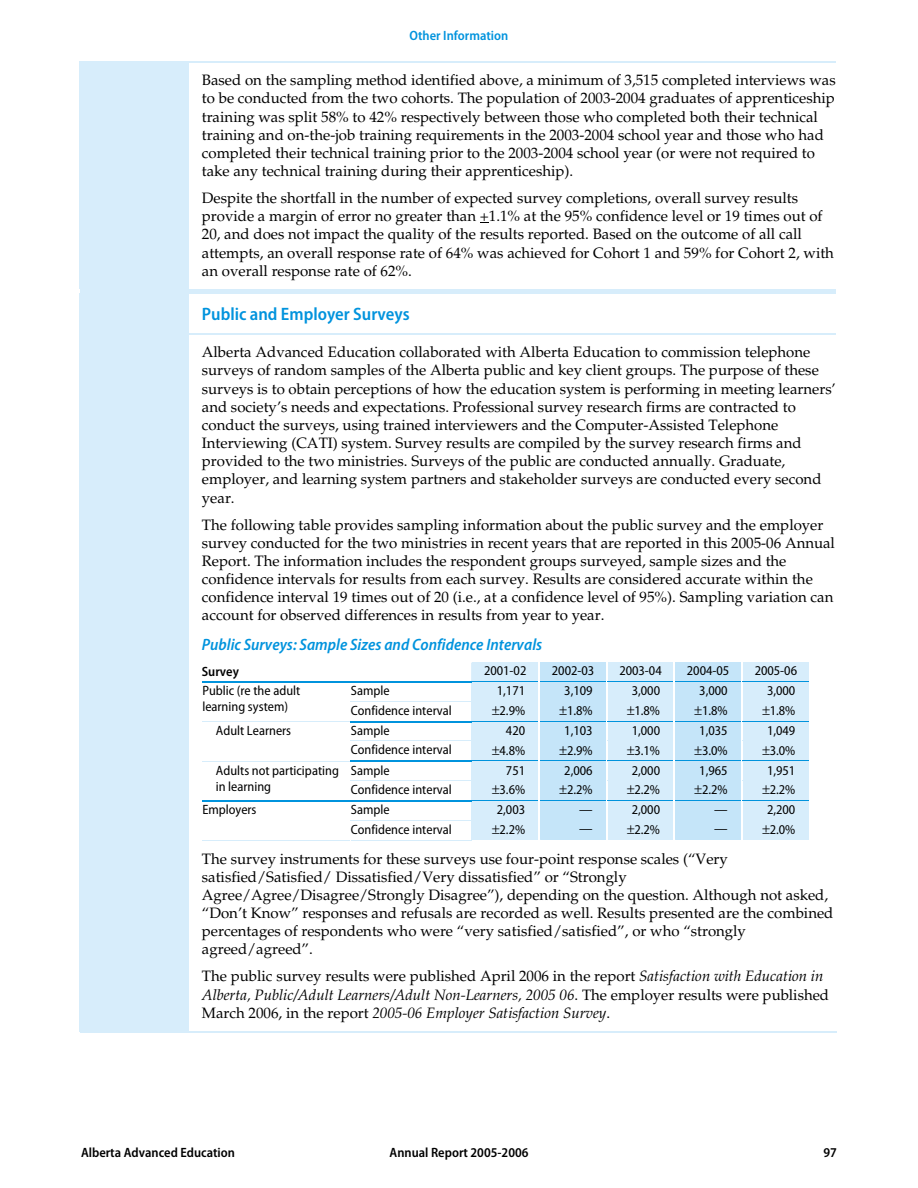
<style>
.page{position:relative;width:918px;height:1188px;background:#fff}
.page>*{position:absolute;margin:0;border:0;box-sizing:border-box;transform-origin:0 0}
.t1{font:600 semi-condensed 18px "Myriad Pro";color:#0093dd}
.t2{font:italic 600 semi-condensed 16.5px "Myriad Pro";color:#0093dd}
.t3{font:15px/18.1px "Palatino";color:#000}
.t4{font:italic 15px/18.1px "Palatino";color:#000}
.t5{font:semi-condensed 13.5px "Myriad Pro";color:#000}
.t6{font:600 semi-condensed 13.5px "Myriad Pro";color:#000}
.t7{font:600 semi-condensed 13.5px "Myriad Pro";color:#0093dd}
.s1{font-style:normal}
</style>
<div class="page">
<div style="left:81px;top:62px;width:107px;height:227px;background:#d7edfb"></div>
<hr style="left:80px;top:61px;width:108px;height:1px;background:#d7edfb">
<svg style="left:188px;top:61px;width:14px;height:1px"></svg>
<hr style="left:202px;top:61px;width:634px;height:1px;background:#d7edfb">
<hr style="left:80px;top:62px;width:1px;height:227px;background:#d7edfb">
<div style="left:81px;top:293px;width:107px;height:40px;background:#d7edfb"></div>
<hr style="left:80px;top:289px;width:126px;height:4px;background:#d7edfb">
<hr style="left:206px;top:289px;width:630px;height:4px;background:#d7edfb">
<hr style="left:80px;top:293px;width:1px;height:40px;background:#d7edfb">
<div style="left:81px;top:334px;width:107px;height:697px;background:#d7edfb"></div>
<div style="left:743px;top:663px;width:66px;height:18px;background:#d7edfb"></div>
<div style="left:743px;top:682px;width:66px;height:19px;background:#d7edfb"></div>
<hr style="left:202px;top:681px;width:269px;height:1px;background:#0093dd">
<hr style="left:743px;top:681px;width:66px;height:1px;background:#0093dd">
<div style="left:743px;top:701px;width:66px;height:20px;background:#d7edfb"></div>
<hr style="left:350px;top:701px;width:189px;height:1px;background:#d7edfb">
<div style="left:743px;top:722px;width:66px;height:19px;background:#d7edfb"></div>
<hr style="left:202px;top:721px;width:148px;height:1px;background:#d7edfb">
<hr style="left:350px;top:721px;width:121px;height:1px;background:#0093dd">
<hr style="left:743px;top:721px;width:66px;height:1px;background:#0093dd">
<div style="left:743px;top:741px;width:66px;height:20px;background:#d7edfb"></div>
<hr style="left:350px;top:741px;width:189px;height:1px;background:#d7edfb">
<div style="left:743px;top:762px;width:66px;height:18px;background:#d7edfb"></div>
<hr style="left:202px;top:761px;width:148px;height:1px;background:#d7edfb">
<hr style="left:350px;top:761px;width:121px;height:1px;background:#0093dd">
<hr style="left:743px;top:761px;width:66px;height:1px;background:#0093dd">
<div style="left:743px;top:781px;width:66px;height:20px;background:#d7edfb"></div>
<hr style="left:350px;top:780px;width:189px;height:1px;background:#d7edfb">
<hr style="left:743px;top:780px;width:66px;height:1px;background:#d7edfb">
<div style="left:743px;top:802px;width:66px;height:18px;background:#d7edfb"></div>
<hr style="left:202px;top:801px;width:269px;height:1px;background:#0093dd">
<hr style="left:743px;top:801px;width:66px;height:1px;background:#0093dd">
<div style="left:743px;top:820px;width:66px;height:20px;background:#d7edfb"></div>
<hr style="left:350px;top:820px;width:189px;height:1px;background:#d7edfb">
<hr style="left:202px;top:840px;width:148px;height:1px;background:#d7edfb">
<hr style="left:351px;top:840px;width:120px;height:1px;background:#d7edfb">
<hr style="left:81px;top:333px;width:107px;height:1px;background:#d7edfb">
<svg style="left:188px;top:333px;width:14px;height:1px"></svg>
<hr style="left:202px;top:333px;width:634px;height:1px;background:#d7edfb">
<hr style="left:80px;top:334px;width:1px;height:698px;background:#d7edfb">
<hr style="left:80px;top:1031px;width:108px;height:1px;background:#d7edfb">
<svg style="left:188px;top:1031px;width:13px;height:1px"></svg>
<hr style="left:201px;top:1031px;width:635px;height:1px;background:#d7edfb">
<svg style="left:471px;top:663px;width:272px;height:177px;background:#cae7f9"></svg>
<p class="t7" style="left:410px;top:27px;width:100px">Other Information</p>
<p class="t3" style="left:202px;top:73px;width:635px">Based on the sampling method identified above, a minimum of 3,515 completed interviews was to be conducted from the two cohorts. The population of 2003-2004 graduates of apprenticeship training was split 58% to 42% respectively between those who completed both their technical training and on-the-job training requirements in the 2003-2004 school year and those who had completed their technical training prior to the 2003-2004 school year (or were not required to take any technical training during their apprenticeship).</p>
<p class="t3" style="left:202px;top:191px;width:634px">Despite the shortfall in the number of expected survey completions, overall survey results provide a margin of error no greater than +1.1% at the 95% confidence level or 19 times out of 20, and does not impact the quality of the results reported. Based on the outcome of all call attempts, an overall response rate of 64% was achieved for Cohort 1 and 59% for Cohort 2, with an overall response rate of 62%.</p>
<p class="t1" style="left:202px;top:303px;width:209px">Public and Employer Surveys</p>
<p class="t3" style="left:202px;top:345px;width:635px">Alberta Advanced Education collaborated with Alberta Education to commission telephone surveys of random samples of the Alberta public and key client groups. The purpose of these surveys is to obtain perceptions of how the education system is performing in meeting learners’ and society’s needs and expectations. Professional survey research firms are contracted to conduct the surveys, using trained interviewers and the Computer-Assisted Telephone Interviewing (CATI) system. Survey results are compiled by the survey research firms and provided to the two ministries. Surveys of the public are conducted annually. Graduate, employer, and learning system partners and stakeholder surveys are conducted every second year.</p>
<p class="t3" style="left:202px;top:517px;width:635px">The following table provides sampling information about the public survey and the employer survey conducted for the two ministries in recent years that are reported in this 2005-06 Annual Report. The information includes the respondent groups surveyed, sample sizes and the confidence intervals for results from each survey. Results are considered accurate within the confidence interval 19 times out of 20 (i.e., at a confidence level of 95%). Sampling variation can account for observed differences in results from year to year.</p>
<p class="t2" style="left:202px;top:638px;width:342px">Public Surveys: Sample Sizes and Confidence Intervals</p>
<p class="t6" style="left:202px;top:663px;width:39px">Survey</p>
<p class="t5" style="left:484px;top:666px;width:44px">2001-02</p>
<p class="t5" style="left:552px;top:666px;width:44px">2002-03</p>
<p class="t5" style="left:619px;top:666px;width:44px">2003-04</p>
<p class="t5" style="left:687px;top:666px;width:44px">2004-05</p>
<p class="t5" style="left:755px;top:666px;width:44px">2005-06</p>
<p class="t5" style="left:202px;top:686px;width:99px">Public (re the adult</p>
<p class="t5" style="left:351px;top:686px;width:40px">Sample</p>
<p class="t5" style="left:497px;top:686px;width:30px">1,171</p>
<p class="t5" style="left:564px;top:686px;width:30px">3,109</p>
<p class="t5" style="left:632px;top:686px;width:30px">3,000</p>
<p class="t5" style="left:699px;top:686px;width:30px">3,000</p>
<p class="t5" style="left:767px;top:686px;width:30px">3,000</p>
<p class="t5" style="left:202px;top:702px;width:87px">learning system)</p>
<p class="t5" style="left:351px;top:705px;width:102px">Confidence interval</p>
<p class="t5" style="left:500px;top:705px;width:27px">2.9%</p>
<p class="t5" style="left:567px;top:705px;width:27px">1.8%</p>
<p class="t5" style="left:635px;top:705px;width:27px">1.8%</p>
<p class="t5" style="left:702px;top:705px;width:27px">1.8%</p>
<p class="t5" style="left:770px;top:705px;width:27px">1.8%</p>
<p class="t5" style="left:216px;top:725px;width:77px">Adult Learners</p>
<p class="t5" style="left:351px;top:725px;width:40px">Sample</p>
<p class="t5" style="left:506px;top:725px;width:21px">420</p>
<p class="t5" style="left:564px;top:725px;width:30px">1,103</p>
<p class="t5" style="left:632px;top:725px;width:30px">1,000</p>
<p class="t5" style="left:699px;top:725px;width:30px">1,035</p>
<p class="t5" style="left:767px;top:725px;width:30px">1,049</p>
<p class="t5" style="left:351px;top:745px;width:102px">Confidence interval</p>
<p class="t5" style="left:500px;top:745px;width:27px">4.8%</p>
<p class="t5" style="left:567px;top:745px;width:27px">2.9%</p>
<p class="t5" style="left:635px;top:745px;width:27px">3.1%</p>
<p class="t5" style="left:702px;top:745px;width:27px">3.0%</p>
<p class="t5" style="left:770px;top:745px;width:27px">3.0%</p>
<p class="t5" style="left:216px;top:765px;width:175px">Adults not participating Sample</p>
<p class="t5" style="left:506px;top:765px;width:21px">751</p>
<p class="t5" style="left:564px;top:765px;width:30px">2,006</p>
<p class="t5" style="left:632px;top:765px;width:30px">2,000</p>
<p class="t5" style="left:699px;top:765px;width:30px">1,965</p>
<p class="t5" style="left:767px;top:765px;width:30px">1,951</p>
<p class="t5" style="left:216px;top:781px;width:57px">in learning</p>
<p class="t5" style="left:351px;top:785px;width:102px">Confidence interval</p>
<p class="t5" style="left:500px;top:785px;width:27px">3.6%</p>
<p class="t5" style="left:567px;top:785px;width:27px">2.2%</p>
<p class="t5" style="left:635px;top:785px;width:27px">2.2%</p>
<p class="t5" style="left:702px;top:785px;width:27px">2.2%</p>
<p class="t5" style="left:770px;top:785px;width:27px">2.2%</p>
<p class="t5" style="left:202px;top:805px;width:56px">Employers</p>
<p class="t5" style="left:351px;top:805px;width:40px">Sample</p>
<p class="t5" style="left:497px;top:805px;width:30px">2,003</p>
<p class="t5" style="left:579px;top:805px;width:15px">—</p>
<p class="t5" style="left:632px;top:805px;width:30px">2,000</p>
<p class="t5" style="left:714px;top:805px;width:15px">—</p>
<p class="t5" style="left:767px;top:805px;width:30px">2,200</p>
<p class="t5" style="left:351px;top:824px;width:102px">Confidence interval</p>
<p class="t5" style="left:500px;top:824px;width:27px">2.2%</p>
<p class="t5" style="left:579px;top:824px;width:15px">—</p>
<p class="t5" style="left:635px;top:824px;width:27px">2.2%</p>
<p class="t5" style="left:714px;top:824px;width:15px">—</p>
<p class="t5" style="left:770px;top:824px;width:27px">2.0%</p>
<p class="t3" style="left:202px;top:851px;width:633px">The survey instruments for these surveys use four-point response scales (“Very satisfied/Satisfied/ Dissatisfied/Very dissatisfied” or “Strongly Agree/Agree/Disagree/Strongly Disagree”), depending on the question. Although not asked, “Don’t Know” responses and refusals are recorded as well. Results presented are the combined percentages of respondents who were “very satisfied/satisfied”, or who “strongly agreed/agreed”.</p>
<p class="t4" style="left:202px;top:969px;width:629px"><span class="s1">The public survey results were published April 2006 in the report</span> Satisfaction with Education in<br>Alberta, Public/Adult Learners/Adult Non-Learners, 2005 06<span class="s1">. The employer results were published<br>March 2006, in the report</span> 2005-06 Employer Satisfaction Survey<span class="s1">.</span></p>
<p class="t6" style="left:81px;top:1145px;width:156px">Alberta Advanced Education</p>
<p class="t6" style="left:390px;top:1145px;width:140px">Annual Report 2005-2006</p>
<p class="t6" style="left:824px;top:1145px;width:15px">97</p>
</div>
